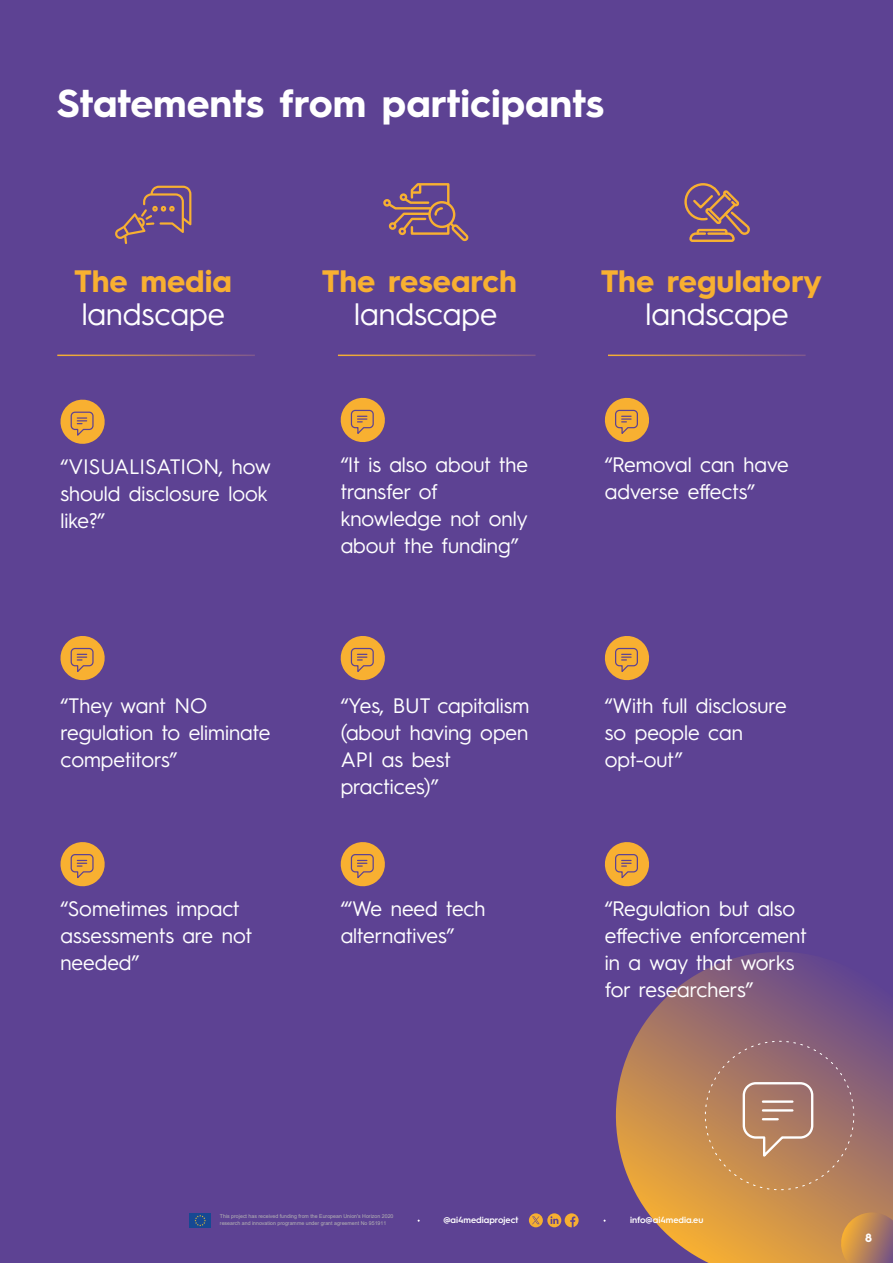
<style>
.page{position:relative;width:893px;height:1263px;background:#5d4293}
.page>*{position:absolute;margin:0;border:0;box-sizing:border-box;transform-origin:0 0}
.t1{font:700 39px "Hurme Geometric Sans 3";color:#fff}
.t2{font:700 31.05px "Hurme Geometric Sans 3";color:#f8b031}
.t3{font:31.05px "Hurme Geometric Sans 3";color:#fff}
.t4{font:21px/27px "Hurme Geometric Sans 3";color:#fff}
.t5{font:700 12px "Hurme Geometric Sans 3";color:#fff}
.t6{font:600 9px "Hurme Geometric Sans 3";color:#fff}
.t7{font:5.25px/6.3px "Arial";color:#b5b4b4}
</style>
<div class="page">
<hr style="left:57px;top:355px;width:198px;height:1px;background:#fff">
<hr style="left:338px;top:355px;width:198px;height:1px;background:#fff">
<svg style="left:603px;top:971px;width:290px;height:292px"></svg>
<svg style="left:837px;top:1212px;width:56px;height:51px;background:#ba8457"></svg>
<svg style="left:430px;top:183px;width:21px;height:52px"></svg>
<div style="left:190px;top:1213px;width:21px;height:15px;background:#164993"></div>
<svg style="left:195px;top:1215px;width:11px;height:11px"></svg>
<svg style="left:529px;top:1213px;width:50px;height:14px"></svg>
<div style="left:60px;top:116px;width:370px;height:1054px;background:#5d4293"></div>
<svg style="left:451px;top:183px;width:370px;height:987px"></svg>
<h1 class="t1" style="left:57px;top:76px;width:549px">Statements from participants</h1>
<h2 class="t2" style="left:75px;top:259px;width:159px">The media</h2>
<h2 class="t3" style="left:82px;top:293px;width:145px">landscape</h2>
<h2 class="t2" style="left:322px;top:259px;width:196px">The research</h2>
<h2 class="t3" style="left:354px;top:293px;width:145px">landscape</h2>
<p class="t4" style="left:60px;top:452px;width:212px">“VISUALISATION, how should disclosure look like?”</p>
<p class="t4" style="left:341px;top:450px;width:189px">“It is also about the transfer of knowledge not only about the funding”</p>
<p class="t4" style="left:60px;top:691px;width:211px">“They want NO regulation to eliminate competitors”</p>
<p class="t4" style="left:60px;top:894px;width:193px">“Sometimes impact assessments are not needed”</p>
<p class="t4" style="left:341px;top:691px;width:190px">“Yes, BUT capitalism (about having open<br>API as best practices)”</p>
<p class="t4" style="left:341px;top:894px;width:146px">“‘We need tech alternatives”</p>
<h2 class="t2" style="left:601px;top:259px;width:222px">The regulatory</h2>
<h2 class="t3" style="left:646px;top:293px;width:145px">landscape</h2>
<p class="t4" style="left:605px;top:450px;width:185px">“Removal can have adverse effects”</p>
<p class="t4" style="left:605px;top:691px;width:183px">“With full disclosure so people can opt-out”</p>
<p class="t4" style="left:605px;top:894px;width:203px">“Regulation but also effective enforcement in a way that works for researchers”</p>
<p class="t7" style="left:220px;top:1213px;width:175px">This project has received funding from the European Union's Horizon 2020 research and innovation programme under grant agreement No 951911</p>
<p class="t6" style="left:443px;top:1214px;width:77px">@ai4mediaproject</p>
<p class="t6" style="left:630px;top:1214px;width:75px">info@ai4media.eu</p>
<p class="t5" style="left:865px;top:1229px;width:8px">8</p>
</div>
